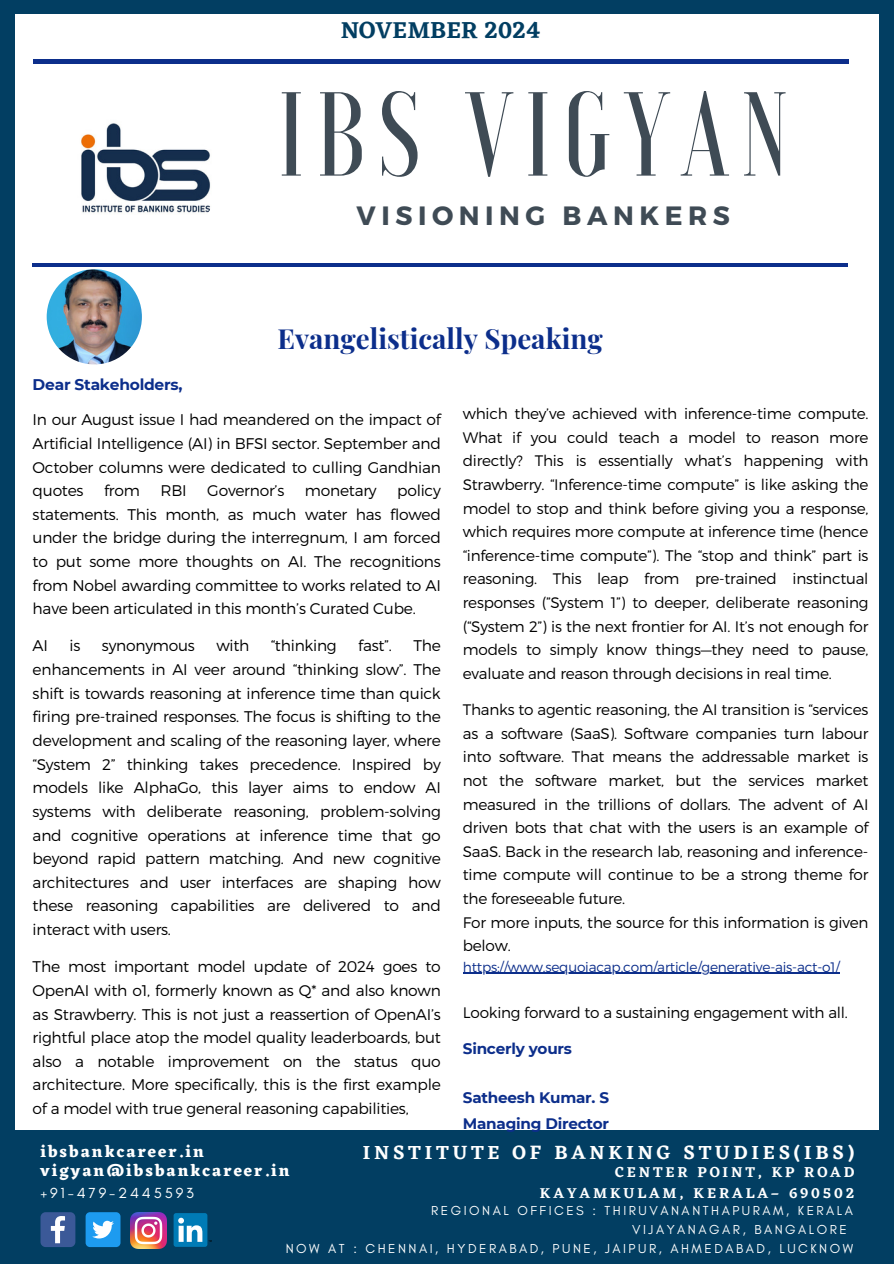
<style>
.page{position:relative;width:894px;height:1264px;background:#fff}
.page>*{position:absolute;margin:0;border:0;box-sizing:border-box;transform-origin:0 0}
.t1{font:500 119.1px "Voga";letter-spacing:.1em;color:#3f4b55}
.t2{font:700 27.75px "Playfair Display";color:#0c2e8b}
.t3{font:700 26.4px "Montserrat";letter-spacing:.21em;color:#3f4b55}
.t4{font:600 24px "Eczar";color:#023e62}
.t5{font:600 19.8px "Eczar";letter-spacing:.19em;color:#fff}
.t6{font:700 16.5px/19.2px "Eczar";letter-spacing:.12em;color:#fff}
.t7{font:300 15.45px/23.7px "Montserrat";letter-spacing:-.015em;color:#000;text-align:justify}
.t8{font:700 15.45px "Montserrat";letter-spacing:-.015em;color:#0c2e8b}
.t9{font:300 15.15px/23.7px "Montserrat";letter-spacing:-.015em;color:#000;text-align:justify}
.t10{font:700 15.15px/25.8px "Montserrat";letter-spacing:-.015em;color:#0c2e8b}
.t11{font:600 14.85px/21.3px "Eczar";letter-spacing:.19em;color:#fff;text-align:right}
.t12{font:14.85px "Glacial Indifference";letter-spacing:.19em;color:#fff}
.t13{font:300 13.65px "Montserrat";letter-spacing:-.015em;color:#0c2e8b}
.t14{font:13.2px "Glacial Indifference";letter-spacing:.19em;color:#fff}
</style>
<div class="page">
<div style="left:0;top:0;width:893px;height:1263px;background:#023e62"></div>
<div style="left:15px;top:14px;width:863px;height:1234px;background:#fff"></div>
<img style="left:47px;top:269px;width:95px;height:95px;border-radius:50%">
<hr style="left:33px;top:60px;width:815px;height:3px;background:#0c2e8b">
<img style="left:61px;top:89px;width:160px;height:160px;border-radius:50%">
<div style="left:0;top:1130px;width:893px;height:131px;background:#023e62"></div>
<svg style="left:40px;top:1212px;width:35px;height:34px"></svg>
<div style="left:86px;top:1212px;width:34px;height:34px;background:#1d9bf0;border-radius:4px"></div>
<svg style="left:92px;top:1220px;width:22px;height:18px"></svg>
<img style="left:130px;top:1212px;width:36px;height:36px">
<div style="left:173px;top:1213px;width:34px;height:33px;background:#007bb6;border-radius:2px"></div>
<svg style="left:178px;top:1217px;width:24px;height:24px"></svg>
<hr style="left:33px;top:263px;width:814px;height:4px;background:#0c2e8b">
<hr style="left:462px;top:972px;width:377px;height:1px;background:#0c2e8b">
<p class="t4" style="left:340px;top:15px;width:201px">NOVEMBER 2024</p>
<h1 class="t1" style="left:278px;top:75px;width:511px">IBS VIGYAN</h1>
<h2 class="t3" style="left:356px;top:198px;width:375px">VISIONING BANKERS</h2>
<p class="t2" style="left:277px;top:318px;width:327px">Evangelistically Speaking</p>
<h6 class="t8" style="left:33px;top:375px;width:151px">Dear Stakeholders,</h6>
<h6 class="t7" style="left:33px;top:407px;width:409px">In our August issue I had meandered on the impact of Artificial Intelligence (AI) in BFSI sector. September and October columns were dedicated to culling Gandhian quotes</h6>
<h6 class="t7" style="left:104px;top:478px;width:37px">from</h6>
<h6 class="t7" style="left:160px;top:478px;width:28px">RBI</h6>
<h6 class="t7" style="left:207px;top:478px;width:79px">Governor’s</h6>
<h6 class="t7" style="left:305px;top:478px;width:73px">monetary</h6>
<h6 class="t7" style="left:33px;top:478px;width:409px;text-indent:364px">policy statements. This month, as much water has flowed under the bridge during the interregnum, I am forced to put some more thoughts on AI. The recognitions from Nobel awarding committee to works related to AI have been articulated in this month’s Curated Cube.</h6>
<h6 class="t7" style="left:33px;top:633px;width:17px">AI</h6>
<h6 class="t7" style="left:69px;top:633px;width:12px">is</h6>
<h6 class="t7" style="left:102px;top:633px;width:94px">synonymous</h6>
<h6 class="t7" style="left:216px;top:633px;width:35px">with</h6>
<h6 class="t7" style="left:271px;top:633px;width:67px">“thinking</h6>
<h6 class="t7" style="left:358px;top:633px;width:35px">fast”.</h6>
<h6 class="t7" style="left:33px;top:633px;width:409px;text-indent:380px">The enhancements in AI veer around “thinking slow”. The shift is towards reasoning at inference time than quick firing pre-trained responses. The focus is shifting to the development and scaling of the reasoning layer, where “System 2” thinking takes precedence. Inspired by models like AlphaGo, this layer aims to endow AI systems with deliberate reasoning, problem-solving and cognitive operations at inference time that go beyond rapid pattern matching. And new cognitive architectures and user interfaces are shaping how these reasoning capabilities are delivered to and interact with users.</h6>
<p class="t7" style="left:33px;top:954px;width:409px">The most important model update of 2024 goes to OpenAI with o1, formerly known as Q* and also known as Strawberry. This is not just a reassertion of OpenAI’s rightful place atop the model quality leaderboards, but also a notable improvement on the status quo architecture. More specifically, this is the first example of a model with true general reasoning capabilities,</p>
<p class="t9" style="left:462px;top:401px;width:407px">which they’ve achieved with inference-time compute.<br>What if you could teach a model to reason more directly? This is essentially what’s happening with Strawberry. “Inference-time compute” is like asking the model to stop and think before giving you a response, which requires more compute at inference time (hence “inference-time compute”). The “stop and think” part is reasoning. This leap from pre-trained instinctual responses (”System 1”) to deeper, deliberate reasoning (“System 2”) is the next frontier for AI. It’s not enough for models to simply know things—they need to pause, evaluate and reason through decisions in real time.</p>
<p class="t9" style="left:462px;top:697px;width:407px">Thanks to agentic reasoning, the AI transition is “services as a software (SaaS). Software companies turn labour into software. That means the addressable market is not the software market, but the services market measured in the trillions of dollars. The advent of AI driven bots that chat with the users is an example of SaaS. Back in the research lab, reasoning and inference&shy;time compute will continue to be a strong theme for the foreseeable future.</p>
<p class="t9" style="left:462px;top:909px;width:407px">For more inputs, the source for this information is given below.</p>
<p class="t13" style="left:462px;top:957px;width:378px">https://www.sequoiacap.com/article/generative-ais-act-o1/</p>
<h5 class="t9" style="left:462px;top:999px;width:386px">Looking forward to a sustaining engagement with all.</h5>
<h6 class="t10" style="left:462px;top:1035px;width:111px">Sincerly yours</h6>
<p class="t10" style="left:462px;top:1084px;width:148px">Satheesh Kumar. S<br>Managing Director</p>
<p class="t6" style="left:40px;top:1141px;width:250px">ibsbankcareer.in vigyan@ibsbankcareer.in</p>
<h3 class="t12" style="left:40px;top:1184px;width:155px">+91-479-2445593</h3>
<p class="t5" style="left:362px;top:1140px;width:493px">INSTITUTE OF BANKING STUDIES(IBS)</p>
<p class="t11" style="left:540px;top:1161px;width:316px">CENTER POINT, KP ROAD<br>KAYAMKULAM, KERALA– 690502</p>
<p class="t14" style="left:431px;top:1202px;width:423px">REGIONAL OFFICES : THIRUVANANTHAPURAM, KERALA</p>
<p class="t14" style="left:632px;top:1221px;width:216px">VIJAYANAGAR, BANGALORE</p>
<p class="t14" style="left:285px;top:1240px;width:568px">NOW AT : CHENNAI, HYDERABAD, PUNE, JAIPUR, AHMEDABAD, LUCKNOW</p>
</div>
